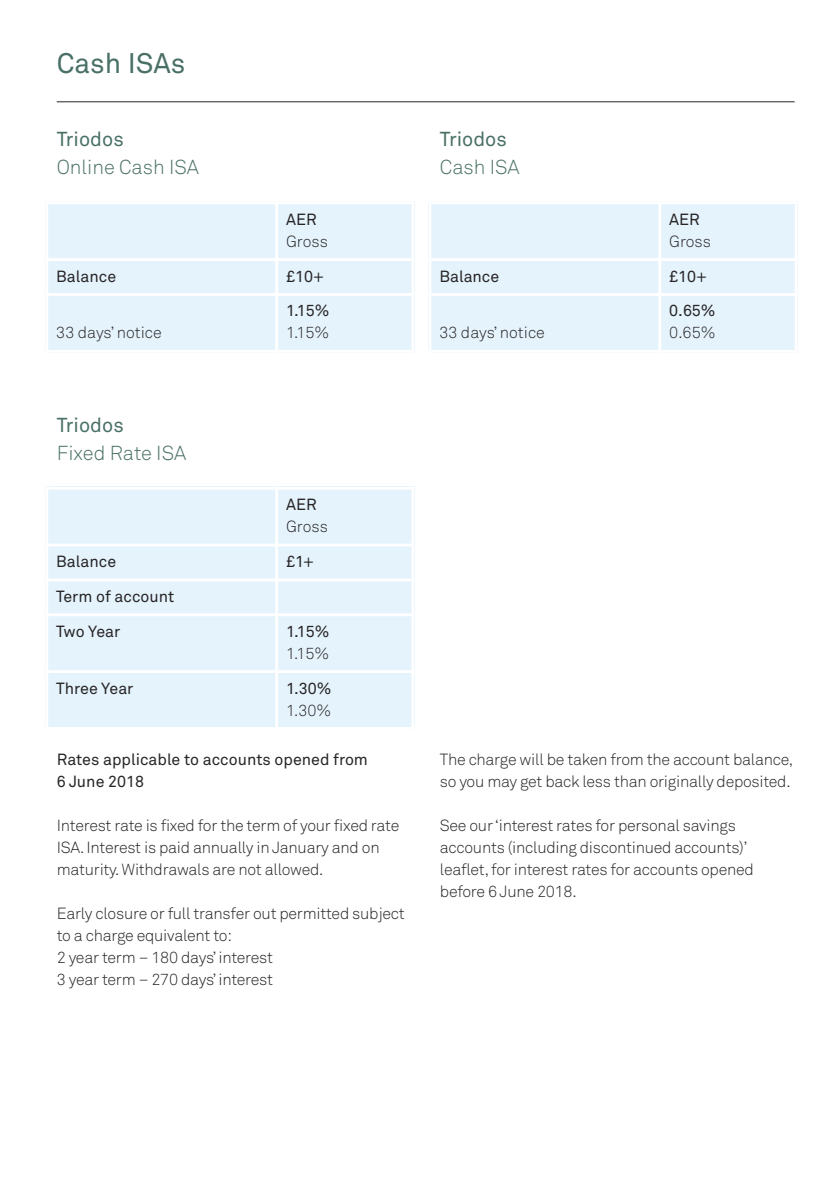
<style>
.page{position:relative;width:840px;height:1191px;background:#fff}
.page>*{position:absolute;margin:0;border:0;box-sizing:border-box;transform-origin:0 0}
.t1{font:28px "Akkurat";color:#497066}
.t2{font:300 20px "Akkurat";color:#497066}
.t3{font:20px "Akkurat";color:#497066}
.t4{font:300 16px/22px "Akkurat";letter-spacing:-.015em;color:#272526}
.t5{font:16px/22px "Akkurat";color:#272526}
</style>
<div class="page">
<hr style="left:57px;top:101px;width:737px;height:1px;background:#272526">
<div style="left:45px;top:201px;width:231px;height:59px;background:#e5f3fc"></div>
<div style="left:276px;top:201px;width:138px;height:59px;background:#e5f3fc"></div>
<div style="left:45px;top:260px;width:231px;height:34px;background:#e5f3fc"></div>
<div style="left:276px;top:260px;width:138px;height:34px;background:#e5f3fc"></div>
<div style="left:45px;top:294px;width:231px;height:59px;background:#e5f3fc"></div>
<div style="left:276px;top:294px;width:138px;height:59px;background:#e5f3fc"></div>
<hr style="left:45px;top:201px;width:3px;height:152px;background:#fff">
<hr style="left:275px;top:201px;width:3px;height:152px;background:#fff">
<hr style="left:411px;top:201px;width:3px;height:152px;background:#fff">
<hr style="left:45px;top:201px;width:369px;height:3px;background:#fff">
<hr style="left:45px;top:258px;width:369px;height:3px;background:#fff">
<hr style="left:45px;top:293px;width:369px;height:3px;background:#fff">
<hr style="left:45px;top:350px;width:369px;height:3px;background:#fff">
<div style="left:428px;top:201px;width:231px;height:59px;background:#e5f3fc"></div>
<div style="left:659px;top:201px;width:138px;height:59px;background:#e5f3fc"></div>
<div style="left:428px;top:260px;width:231px;height:34px;background:#e5f3fc"></div>
<div style="left:659px;top:260px;width:138px;height:34px;background:#e5f3fc"></div>
<div style="left:428px;top:294px;width:231px;height:59px;background:#e5f3fc"></div>
<div style="left:659px;top:294px;width:138px;height:59px;background:#e5f3fc"></div>
<hr style="left:428px;top:201px;width:3px;height:152px;background:#fff">
<hr style="left:658px;top:201px;width:2px;height:152px;background:#fff">
<hr style="left:794px;top:201px;width:3px;height:152px;background:#fff">
<hr style="left:428px;top:201px;width:369px;height:3px;background:#fff">
<hr style="left:428px;top:258px;width:369px;height:3px;background:#fff">
<hr style="left:428px;top:293px;width:369px;height:3px;background:#fff">
<hr style="left:428px;top:350px;width:369px;height:3px;background:#fff">
<div style="left:45px;top:487px;width:231px;height:58px;background:#e5f3fc"></div>
<div style="left:276px;top:487px;width:138px;height:58px;background:#e5f3fc"></div>
<div style="left:45px;top:545px;width:231px;height:35px;background:#e5f3fc"></div>
<div style="left:276px;top:545px;width:138px;height:35px;background:#e5f3fc"></div>
<div style="left:45px;top:580px;width:231px;height:35px;background:#e5f3fc"></div>
<div style="left:276px;top:580px;width:138px;height:35px;background:#e5f3fc"></div>
<div style="left:45px;top:615px;width:231px;height:56px;background:#e5f3fc"></div>
<div style="left:276px;top:615px;width:138px;height:56px;background:#e5f3fc"></div>
<div style="left:45px;top:671px;width:231px;height:59px;background:#e5f3fc"></div>
<div style="left:276px;top:671px;width:138px;height:59px;background:#e5f3fc"></div>
<hr style="left:45px;top:487px;width:3px;height:243px;background:#fff">
<hr style="left:275px;top:487px;width:3px;height:243px;background:#fff">
<hr style="left:411px;top:487px;width:3px;height:243px;background:#fff">
<hr style="left:45px;top:487px;width:369px;height:2px;background:#fff">
<hr style="left:45px;top:543px;width:369px;height:3px;background:#fff">
<hr style="left:45px;top:578px;width:369px;height:3px;background:#fff">
<hr style="left:45px;top:613px;width:369px;height:3px;background:#fff">
<hr style="left:45px;top:670px;width:369px;height:3px;background:#fff">
<hr style="left:45px;top:727px;width:369px;height:3px;background:#fff">
<h1 class="t1" style="left:57px;top:53px;width:130px">Cash ISAs</h1>
<p class="t3" style="left:57px;top:132px;width:68px">Triodos</p>
<p class="t2" style="left:57px;top:160px;width:144px">Online Cash ISA</p>
<p class="t5" style="left:286px;top:210px;width:32px">AER</p>
<p class="t4" style="left:286px;top:232px;width:43px">Gross</p>
<p class="t5" style="left:56px;top:267px;width:61px">Balance</p>
<p class="t5" style="left:286px;top:267px;width:39px">£10+</p>
<p class="t4" style="left:56px;top:323px;width:107px">33 days’ notice</p>
<p class="t3" style="left:57px;top:417px;width:68px">Triodos</p>
<p class="t2" style="left:57px;top:445px;width:131px">Fixed Rate ISA</p>
<p class="t5" style="left:286px;top:301px;width:45px">1.15%</p>
<p class="t4" style="left:286px;top:323px;width:45px">1.15%</p>
<p class="t5" style="left:286px;top:495px;width:32px">AER</p>
<p class="t4" style="left:286px;top:517px;width:43px">Gross</p>
<p class="t5" style="left:56px;top:552px;width:61px">Balance</p>
<p class="t5" style="left:286px;top:552px;width:30px">£1+</p>
<p class="t5" style="left:56px;top:580px;width:120px;line-height:34.8px">Term of account<br>Two Year</p>
<p class="t5" style="left:286px;top:622px;width:45px">1.15%</p>
<p class="t4" style="left:286px;top:643px;width:45px">1.15%</p>
<p class="t5" style="left:56px;top:678px;width:79px">Three Year</p>
<p class="t5" style="left:286px;top:678px;width:47px">1.30%</p>
<p class="t4" style="left:286px;top:700px;width:47px">1.30%</p>
<p class="t5" style="left:57px;top:750px;width:312px">Rates applicable to accounts opened from<br>6 June 2018</p>
<p class="t4" style="left:57px;top:816px;width:344px">Interest rate is fixed for the term of your fixed rate<br>ISA.Interest is paid annually in January and on maturity.Withdrawals are not allowed.</p>
<p class="t4" style="left:57px;top:904px;width:349px">Early closure or full transfer out permitted subject to a charge equivalent to:<br>2 year term – 180 days’ interest<br>3 year term – 270 days’ interest</p>
<p class="t3" style="left:439px;top:132px;width:68px">Triodos</p>
<p class="t2" style="left:439px;top:160px;width:81px">Cash ISA</p>
<p class="t5" style="left:668px;top:210px;width:32px">AER</p>
<p class="t4" style="left:668px;top:232px;width:43px">Gross</p>
<p class="t5" style="left:439px;top:267px;width:61px">Balance</p>
<p class="t5" style="left:668px;top:267px;width:39px">£10+</p>
<p class="t4" style="left:439px;top:323px;width:107px">33 days’ notice</p>
<p class="t5" style="left:668px;top:301px;width:48px">0.65%</p>
<p class="t4" style="left:668px;top:323px;width:48px">0.65%</p>
<p class="t4" style="left:439px;top:750px;width:354px">The charge will be taken from the account balance, so you may get back less than originally deposited.</p>
<p class="t4" style="left:439px;top:816px;width:315px">See our‘interest rates for personal savings accounts (including discontinued accounts)’ leaflet,for interest rates for accounts opened before 6 June 2018.</p>
</div>
